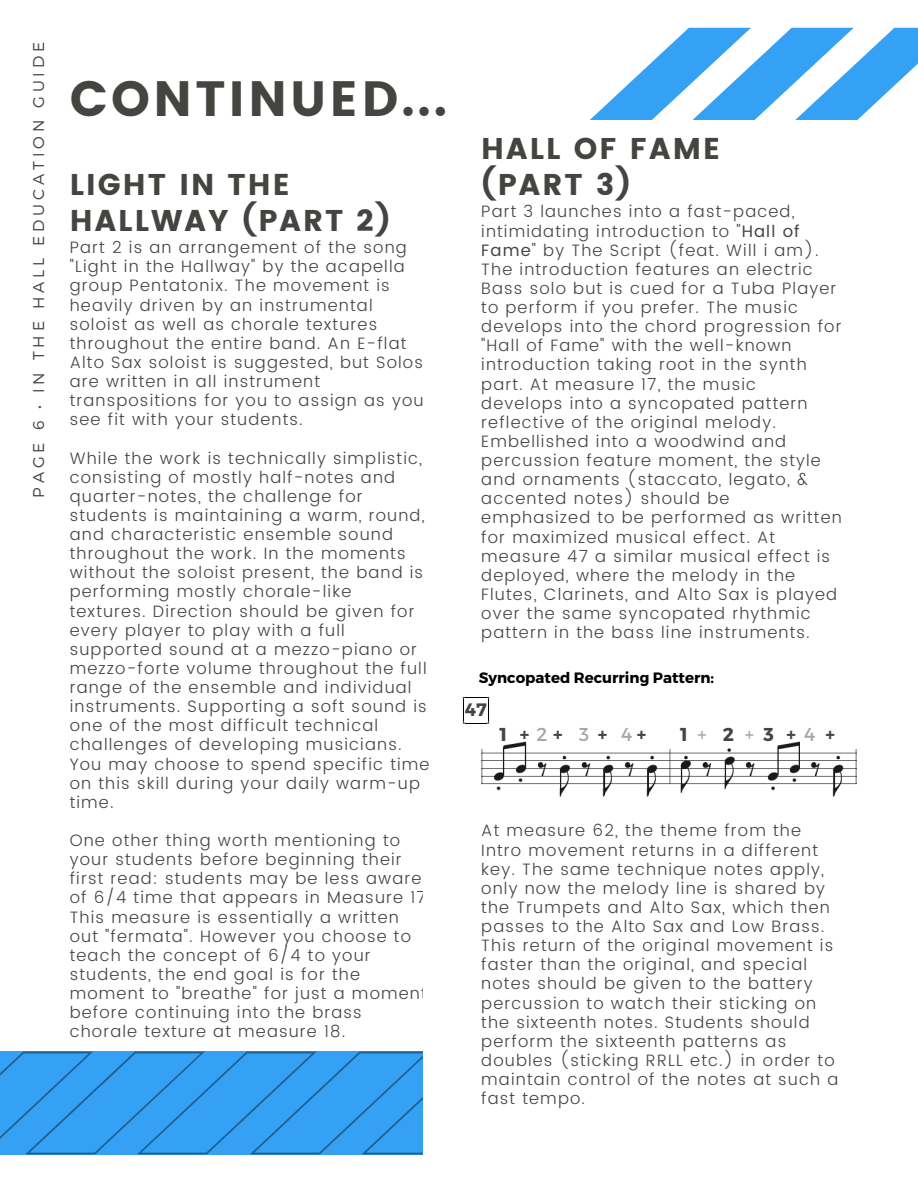
<style>
.page{position:relative;width:918px;height:1188px;background:#fff}
.page>*{position:absolute;margin:0;border:0;box-sizing:border-box;transform-origin:0 0}
.t1{font:49.5px "Poppins";letter-spacing:.07em;color:#444440}
.t2{font:30px/36px "Poppins";letter-spacing:.07em;color:#444440}
.t3{font:700 18.75px "Montserrat";color:#444440}
.t4{font:700 18px "Montserrat";color:#444440}
.t5{font:300 16.5px/19.2px "Poppins";letter-spacing:.07em;color:#444440}
.t6{font:300 15.6px "Montserrat";letter-spacing:.25em;color:#444440}
.t7{font:700 15px "Montserrat";color:#000}
.s1{font-weight:400}
.s2{font-weight:400;color:#a6a6a6}
</style>
<div class="page">
<svg style="left:590px;top:28px;width:328px;height:92px"></svg>
<svg style="left:0;top:1052px;width:423px;height:102px;background:#339ced"></svg>
<img style="left:481px;top:741px;width:376px;height:56px">
<div style="left:459px;top:679px;width:33px;height:69px;background:#fff"></div>
<div style="left:655px;top:679px;width:33px;height:69px;background:#fff"></div>
<div style="left:840px;top:679px;width:33px;height:69px;background:#fff"></div>
<svg style="left:463px;top:697px;width:26px;height:27px"></svg>
<p class="t6" style="left:28px;top:498px;width:457px;rotate:-90deg">PAGE 6 • IN THE HALL EDUCATION GUIDE</p>
<h1 class="t1" style="left:70px;top:70px;width:379px">CONTINUED...</h1>
<h2 class="t2" style="left:70px;top:167px;width:322px">LIGHT IN THE<br>HALLWAY (PART 2)</h2>
<p class="t5" style="left:70px;top:238px;width:355px">Part 2 is an arrangement of the song "Light in the Hallway" by the acapella group Pentatonix. The movement is heavily driven by an instrumental soloist as well as chorale textures throughout the entire band. An E-flat Alto Sax soloist is suggested, but Solos are written in all instrument transpositions for you to assign as you see fit with your students.</p>
<p class="t5" style="left:70px;top:448px;width:361px">While the work is technically simplistic, consisting of mostly half-notes and quarter-notes, the challenge for students is maintaining a warm, round, and characteristic ensemble sound throughout the work. In the moments without the soloist present, the band is performing mostly chorale-like textures. Direction should be given for every player to play with a full supported sound at a mezzo-piano or mezzo-forte volume throughout the full range of the ensemble and individual instruments. Supporting a soft sound is one of the most difficult technical challenges of developing musicians.<br>You may choose to spend specific time on this skill during your daily warm-up time.</p>
<p class="t5" style="left:70px;top:831px;width:362px">One other thing worth mentioning to your students before beginning their first read: students may be less aware of 6/4 time that appears in Measure 17.<br>This measure is essentially a written out "fermata". However you choose to teach the concept of 6/4 to your students, the end goal is for the moment to "breathe" for just a moment before continuing into the brass chorale texture at measure 18.</p>
<h2 class="t2" style="left:481px;top:131px;width:241px">HALL OF FAME (PART 3)</h2>
<p class="t5" style="left:481px;top:202px;width:362px">Part 3 launches into a fast-paced, intimidating introduction to "<span class="s1">Hall of Fame</span>" by The Script (feat. Will i am).<br>The introduction features an electric Bass solo but is cued for a Tuba Player to perform if you prefer. The music develops into the chord progression for "Hall of Fame" with the well-known introduction taking root in the synth part. At measure 17, the music<br>develops into a syncopated pattern reflective of the original melody.<br>Embellished into a woodwind and percussion feature moment, the style and ornaments (staccato, legato, &amp; accented notes) should be emphasized to be performed as written for maximized musical effect. At measure 47 a similar musical effect is deployed, where the melody in the Flutes, Clarinets, and Alto Sax is played over the same syncopated rhythmic pattern in the bass line instruments.</p>
<p class="t7" style="left:479px;top:668px;width:237px">Syncopated Recurring Pattern:</p>
<p class="t4" style="left:465px;top:698px;width:24px">47</p>
<p class="t3" style="left:500px;top:722px;width:148px">1 +<span class="s2">2</span>+ <span class="s2">3</span>+ <span class="s2">4</span>+</p>
<p class="t3" style="left:680px;top:722px;width:156px">1<span class="s2">+</span> 2<span class="s2">+</span>3 +<span class="s2">4</span>+</p>
<p class="t5" style="left:481px;top:821px;width:359px">At measure 62, the theme from the Intro movement returns in a different key. The same technique notes apply, only now the melody line is shared by the Trumpets and Alto Sax, which then passes to the Alto Sax and Low Brass.<br>This return of the original movement is faster than the original, and special notes should be given to the battery percussion to watch their sticking on the sixteenth notes. Students should perform the sixteenth patterns as doubles (sticking RRLL etc.) in order to maintain control of the notes at such a fast tempo.</p>
</div>
